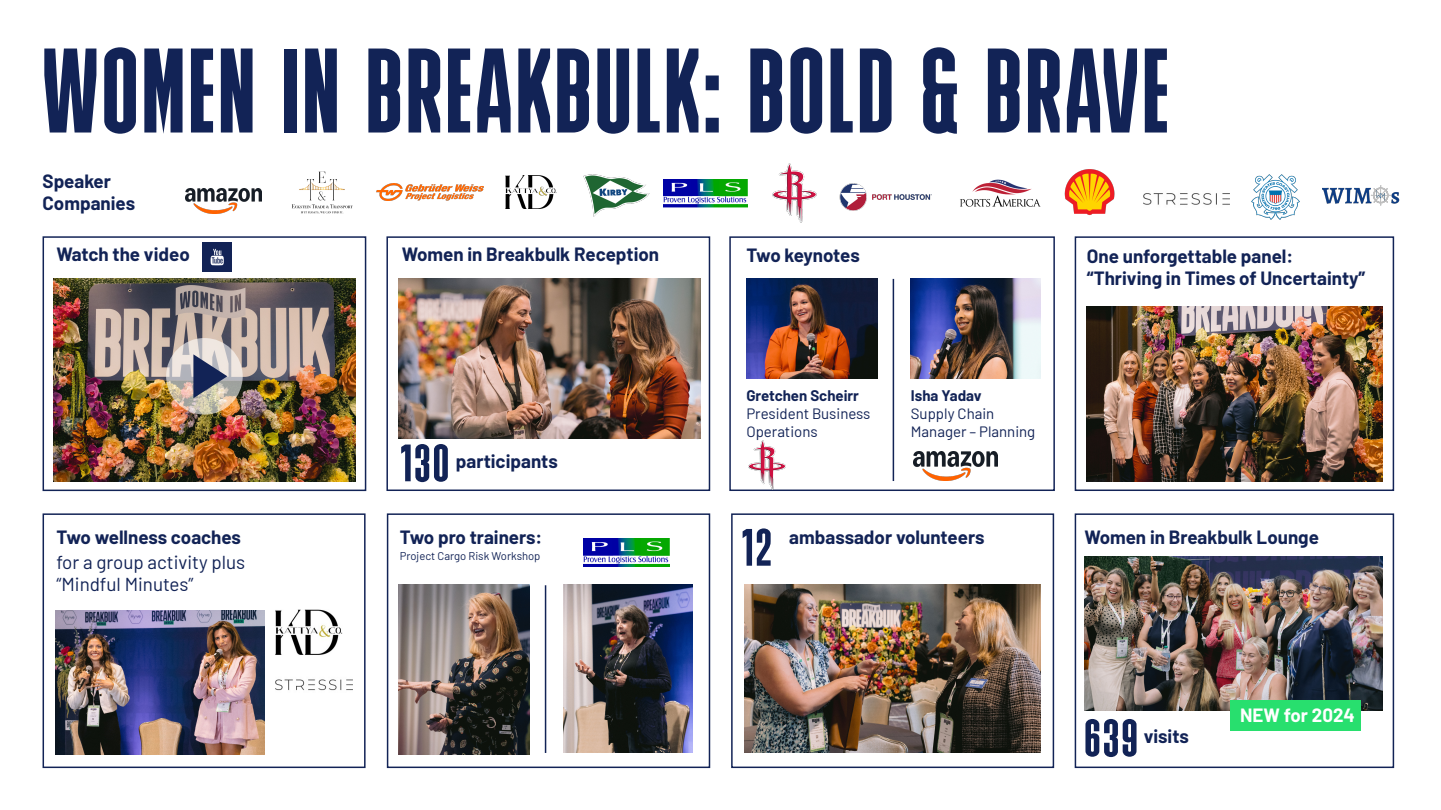
<style>
.page{position:relative;width:1441px;height:810px;background:#fff}
.page>*{position:absolute;margin:0;border:0;box-sizing:border-box;transform-origin:0 0}
.t1{font:120px "Bulevar";letter-spacing:.03em;color:#122356}
.t2{font:52.5px "Bulevar";letter-spacing:.05em;color:#122356}
.t3{font:700 18.75px/22.5px "Barlow";color:#122356}
.t4{font:18.75px/22.5px "Barlow";color:#122356}
.t5{font:700 18.75px "Barlow";color:#fff}
.t6{font:15px/18px "Barlow";color:#122356}
.t7{font:700 15px "Barlow";color:#122356}
.t8{font:11.25px "Barlow";color:#122356}
</style>
<div class="page">
<div style="left:386px;top:236px;width:324px;height:255px;border:2px solid #122356"></div>
<div style="left:43px;top:236px;width:323px;height:255px;border:2px solid #122356"></div>
<div style="left:43px;top:513px;width:322px;height:255px;border:2px solid #122356"></div>
<div style="left:387px;top:513px;width:323px;height:255px;border:2px solid #122356"></div>
<div style="left:729px;top:236px;width:325px;height:255px;border:2px solid #122356"></div>
<div style="left:731px;top:513px;width:323px;height:255px;border:2px solid #122356"></div>
<div style="left:1074px;top:236px;width:319px;height:255px;border:2px solid #122356"></div>
<div style="left:1074px;top:513px;width:319px;height:255px;border:2px solid #122356"></div>
<img style="left:746px;top:279px;width:131px;height:100px">
<img style="left:398px;top:585px;width:131px;height:170px">
<img style="left:910px;top:279px;width:130px;height:100px">
<img style="left:563px;top:585px;width:129px;height:168px">
<img style="left:186px;top:188px;width:75px;height:26px">
<img style="left:913px;top:452px;width:84px;height:28px">
<img style="left:376px;top:184px;width:107px;height:17px">
<img style="left:292px;top:171px;width:61px;height:43px">
<img style="left:583px;top:174px;width:66px;height:43px">
<img style="left:663px;top:179px;width:84px;height:28px">
<img style="left:583px;top:538px;width:86px;height:28px">
<img style="left:839px;top:183px;width:93px;height:28px">
<img style="left:960px;top:179px;width:81px;height:28px">
<img style="left:1251px;top:175px;width:47px;height:44px">
<img style="left:1322px;top:185px;width:77px;height:21px">
<img style="left:772px;top:164px;width:45px;height:58px">
<img style="left:742px;top:441px;width:49px;height:49px">
<img style="left:1143px;top:193px;width:86px;height:12px">
<img style="left:1064px;top:169px;width:51px;height:46px">
<img style="left:505px;top:176px;width:51px;height:33px">
<img style="left:398px;top:279px;width:302px;height:159px">
<img style="left:54px;top:279px;width:301px;height:202px">
<img style="left:56px;top:611px;width:208px;height:144px">
<img style="left:1084px;top:557px;width:298px;height:153px">
<img style="left:1086px;top:306px;width:296px;height:175px">
<img style="left:744px;top:585px;width:296px;height:168px">
<hr style="left:892px;top:279px;width:2px;height:202px;background:#122356">
<hr style="left:544px;top:585px;width:2px;height:168px;background:#122356">
<div style="left:1230px;top:700px;width:130px;height:31px;background:#28df6e"></div>
<div style="left:202px;top:242px;width:30px;height:30px;background:#122356"></div>
<svg style="left:210px;top:249px;width:14px;height:16px"></svg>
<img style="left:275px;top:679px;width:77px;height:12px">
<img style="left:275px;top:609px;width:68px;height:46px">
<svg style="left:166px;top:338px;width:77px;height:77px;background:#d1c8bf"></svg>
<svg style="left:193px;top:354px;width:34px;height:44px"></svg>
<h1 class="t1" style="left:43px;top:24px;width:1127px">WOMEN IN BREAKBULK: BOLD &amp; BRAVE</h1>
<p class="t3" style="left:43px;top:169px;width:94px">Speaker<br>Companies</p>
<p class="t3" style="left:56px;top:242px;width:135px">Watch the video</p>
<p class="t3" style="left:56px;top:525px;width:186px">Two wellness coaches</p>
<p class="t4" style="left:56px;top:549px;width:190px">for a group activity plus “Mindful Minutes”</p>
<p class="t3" style="left:402px;top:242px;width:259px">Women in Breakbulk Reception</p>
<h2 class="t2" style="left:400px;top:434px;width:50px">130</h2>
<p class="t3" style="left:456px;top:448px;width:103px">participants</p>
<p class="t3" style="left:400px;top:525px;width:144px">Two pro trainers:</p>
<p class="t8" style="left:400px;top:548px;width:142px">Project Cargo Risk Workshop</p>
<p class="t3" style="left:746px;top:243px;width:115px">Two keynotes</p>
<p class="t7" style="left:746px;top:385px;width:114px">Gretchen Scheirr</p>
<p class="t6" style="left:746px;top:404px;width:125px">President Business<br>Operations</p>
<p class="t7" style="left:910px;top:385px;width:72px">Isha Yadav</p>
<p class="t6" style="left:910px;top:404px;width:126px">Supply Chain<br>Manager – Planning</p>
<p class="t3" style="left:1086px;top:243px;width:280px">One unforgettable panel: “Thriving in Times of Uncertainty”</p>
<h2 class="t2" style="left:741px;top:518px;width:31px">12</h2>
<p class="t3" style="left:789px;top:525px;width:197px">ambassador volunteers</p>
<p class="t3" style="left:1084px;top:525px;width:236px">Women in Breakbulk Lounge</p>
<h2 class="t2" style="left:1084px;top:709px;width:55px">639</h2>
<p class="t3" style="left:1143px;top:723px;width:47px">visits</p>
<p class="t5" style="left:1239px;top:701px;width:116px">NEW for 2024</p>
</div>
